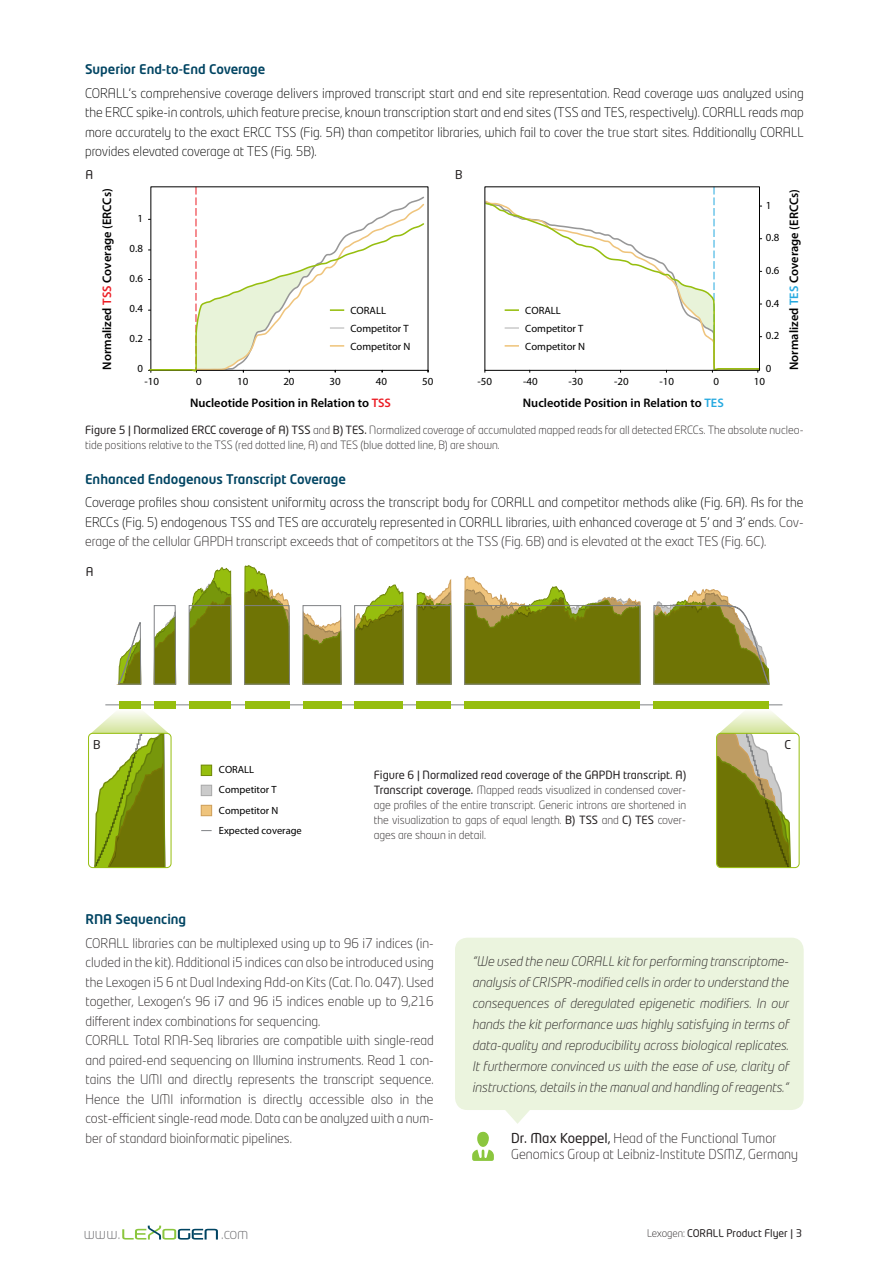
<style>
.page{position:relative;width:893px;height:1263px;background:#fff}
.page>*{position:absolute;margin:0;border:0;box-sizing:border-box;transform-origin:0 0}
.t1{font:300 15px "Neo Tech Std";letter-spacing:-.02em;color:#6b6b6e}
.Table_Figure{font:300 13.5px/16.2px "Neo Tech Std";color:#231f20}
.body{font:300 13.2px/19.5px "Neo Tech Std";color:#000;text-align:justify}
.body-2{font:300 13.2px/19.5px "Neo Tech Std";color:#231f20;text-align:justify}
.Table_Figure-2{font:italic 300 13.2px/21px "Neo Tech Std";color:#231f20;text-align:justify}
.Heading_2{font:500 13.2px "Neo Tech Std";color:#004462}
.t2{font:600 12.45px "Myriad Pro";color:#000}
.t3{font:12px "Neo Tech Std";color:#231f20}
.body-3{font:300 11.25px/15px "Neo Tech Std";color:#231f20}
.t4{font:10.8px "Myriad Pro";color:#000}
.t5{font:10.5px/20.1px "Myriad Pro";color:#000}
.t6{font:10.5px "Neo Tech Std";color:#231f20}
.s1{color:#ec1c24}
.s2{color:#25a9e0}
.s3{font-weight:400}
.s4{color:#231f20}
.s5{font-weight:300}
</style>
<div class="page">
<svg style="left:122px;top:1225px;width:96px;height:14px"></svg>
<svg style="left:148px;top:187px;width:281px;height:185px"></svg>
<svg style="left:484px;top:202px;width:277px;height:169px"></svg>
<div style="left:485px;top:187px;width:275px;height:184px;border:1px solid #000"></div>
<svg style="left:91px;top:708px;width:78px;height:158px"></svg>
<div style="left:88px;top:733px;width:83px;height:135px;border:1px solid #96be0e;border-radius:4px"></div>
<svg style="left:717px;top:708px;width:79px;height:158px"></svg>
<div style="left:716px;top:733px;width:83px;height:135px;border:1px solid #96be0e;border-radius:4px"></div>
<hr style="left:105px;top:705px;width:677px;height:1px;background:#808285">
<div style="left:119px;top:701px;width:22px;height:7px;background:#96be0e"></div>
<div style="left:154px;top:701px;width:22px;height:7px;background:#96be0e"></div>
<div style="left:189px;top:701px;width:42px;height:7px;background:#96be0e"></div>
<div style="left:245px;top:701px;width:44px;height:7px;background:#96be0e"></div>
<div style="left:303px;top:701px;width:38px;height:7px;background:#96be0e"></div>
<div style="left:355px;top:701px;width:48px;height:7px;background:#96be0e"></div>
<div style="left:417px;top:701px;width:34px;height:7px;background:#96be0e"></div>
<div style="left:465px;top:701px;width:175px;height:7px;background:#96be0e"></div>
<div style="left:654px;top:701px;width:115px;height:7px;background:#96be0e"></div>
<svg style="left:154px;top:615px;width:22px;height:70px"></svg>
<svg style="left:189px;top:567px;width:42px;height:118px"></svg>
<svg style="left:244px;top:565px;width:46px;height:120px"></svg>
<svg style="left:303px;top:613px;width:38px;height:72px"></svg>
<svg style="left:354px;top:584px;width:50px;height:101px"></svg>
<svg style="left:416px;top:579px;width:35px;height:106px"></svg>
<svg style="left:464px;top:576px;width:177px;height:109px"></svg>
<svg style="left:118px;top:622px;width:23px;height:63px"></svg>
<div style="left:154px;top:605px;width:22px;height:79px;border:1px solid #808285"></div>
<div style="left:189px;top:605px;width:42px;height:79px;border:1px solid #808285"></div>
<div style="left:244px;top:605px;width:46px;height:79px;border:1px solid #808285"></div>
<div style="left:303px;top:605px;width:38px;height:79px;border:1px solid #808285"></div>
<div style="left:354px;top:605px;width:50px;height:79px;border:1px solid #808285"></div>
<div style="left:417px;top:605px;width:34px;height:79px;border:1px solid #808285"></div>
<div style="left:464px;top:605px;width:177px;height:79px;border:1px solid #808285"></div>
<svg style="left:653px;top:589px;width:116px;height:96px"></svg>
<div style="left:201px;top:765px;width:11px;height:10px;background:#96be0e"></div>
<div style="left:201px;top:785px;width:11px;height:11px;background:#cbcbcb"></div>
<div style="left:201px;top:805px;width:11px;height:11px;background:#efc47c"></div>
<div style="left:201px;top:765px;width:11px;height:11px;border:1px solid #71890b"></div>
<div style="left:201px;top:785px;width:11px;height:11px;border:1px solid #aaa"></div>
<div style="left:201px;top:805px;width:11px;height:11px;border:1px solid #cea05d"></div>
<div style="left:455px;top:938px;width:349px;height:172px;background:#ebf4de;border-radius:12px"></div>
<svg style="left:505px;top:1110px;width:25px;height:14px"></svg>
<svg style="left:472px;top:1131px;width:22px;height:30px"></svg>
<p class="Heading_2" style="left:85px;top:61px;width:182px">Superior End-to-End Coverage</p>
<p class="body" style="left:85px;top:83px;width:720px">CORALL‘s comprehensive coverage delivers improved transcript start and end site representation. Read coverage was analyzed using the ERCC spike-in controls, which feature precise, known transcription start and end sites (TSS and TES, respectively). CORALL reads map more accurately to the exact ERCC TSS (Fig. 5A) than competitor libraries, which fail to cover the true start sites. Additionally CORALL provides elevated coverage at TES (Fig. 5B).</p>
<p class="t3" style="left:85px;top:168px;width:9px">A</p>
<p class="t3" style="left:455px;top:168px;width:9px">B</p>
<p class="t2" style="left:99px;top:369px;width:183px;rotate:-90deg">Normalized <span class="s1">TSS</span> Coverage (ERCCs)</p>
<p class="t4" style="left:137px;top:212px;width:7px">1</p>
<p class="t4" style="left:130px;top:242px;width:15px">0.8</p>
<p class="t4" style="left:130px;top:272px;width:15px">0.6</p>
<p class="t4" style="left:130px;top:301px;width:15px">0.4</p>
<p class="t4" style="left:130px;top:332px;width:15px">0.2</p>
<p class="t4" style="left:137px;top:362px;width:7px">0</p>
<p class="t5" style="left:350px;top:300px;width:37px">CORALL</p>
<p class="t5" style="left:350px;top:319px;width:61px;line-height:17.9px">Competitor T<br>Competitor N</p>
<p class="t4" style="left:145px;top:375px;width:16px">-10</p>
<p class="t4" style="left:196px;top:375px;width:7px">0</p>
<p class="t4" style="left:237px;top:375px;width:13px">10</p>
<p class="t4" style="left:283px;top:375px;width:13px">20</p>
<p class="t4" style="left:330px;top:375px;width:13px">30</p>
<p class="t4" style="left:376px;top:375px;width:13px">40</p>
<p class="t4" style="left:422px;top:375px;width:13px">50</p>
<p class="t2" style="left:190px;top:395px;width:202px">Nucleotide Position in Relation to <span class="s1">TSS</span></p>
<p class="t4" style="left:766px;top:198px;width:7px">1</p>
<p class="t4" style="left:766px;top:231px;width:15px">0.8</p>
<p class="t5" style="left:525px;top:300px;width:37px">CORALL</p>
<p class="t5" style="left:525px;top:319px;width:61px;line-height:17.9px">Competitor T<br>Competitor N</p>
<p class="t4" style="left:766px;top:264px;width:15px">0.6</p>
<p class="t4" style="left:766px;top:296px;width:15px">0.4</p>
<p class="t4" style="left:766px;top:329px;width:15px">0.2</p>
<p class="t4" style="left:766px;top:362px;width:7px">0</p>
<p class="t4" style="left:478px;top:375px;width:16px">-50</p>
<p class="t4" style="left:523px;top:375px;width:16px">-40</p>
<p class="t4" style="left:569px;top:375px;width:16px">-30</p>
<p class="t4" style="left:614px;top:375px;width:16px">-20</p>
<p class="t4" style="left:660px;top:375px;width:16px">-10</p>
<p class="t4" style="left:713px;top:375px;width:7px">0</p>
<p class="t4" style="left:754px;top:375px;width:13px">10</p>
<p class="t2" style="left:523px;top:395px;width:202px">Nucleotide Position in Relation to <span class="s2">TES</span></p>
<p class="t2" style="left:786px;top:370px;width:182px;rotate:-90deg">Normalized <span class="s2">TES</span> Coverage (ERCCs)</p>
<p class="body-3" style="left:85px;top:422px;width:720px"><span class="s3">Figure 5 | Normalized ERCC coverage of A) TSS</span> and <span class="s3">B) TES.</span> Normalized coverage of accumulated mapped reads for all detected ERCCs. The absolute nucleo&shy;tide positions relative to the TSS (red dotted line, A) and TES (blue dotted line, B) are shown.</p>
<p class="Heading_2" style="left:85px;top:470px;width:262px">Enhanced Endogenous Transcript Coverage</p>
<p class="body" style="left:85px;top:493px;width:720px">Coverage profiles show consistent uniformity across the transcript body for CORALL and competitor methods alike (Fig. 6A). As for the ERCCs (Fig. 5) endogenous TSS and TES are accurately represented in CORALL libraries, with enhanced coverage at 5’ and 3’ end<span class="s4">s. Cov&shy;erage of the cellular GAPDH transcript exceeds that of competitors at the TSS (Fig. 6B) and is elevated at the exact TES (Fig. 6C).</span></p>
<p class="t3" style="left:86px;top:564px;width:9px">A</p>
<p class="t3" style="left:93px;top:737px;width:9px">B</p>
<p class="t3" style="left:784px;top:737px;width:8px">C</p>
<p class="t5" style="left:219px;top:760px;width:84px">CORALL<br>Competitor T<br>Competitor N<br>Expected coverage</p>
<p class="body-3" style="left:374px;top:767px;width:314px;text-align:justify"><span class="s3">Figure 6 | Normalized read coverage of the GAPDH transcript. A)<br>Transcript coverage.</span> Mapped reads visualized in condensed cover&shy;age profiles of the entire transcript. Generic introns are shortened in the visualization to gaps of equal length. <span class="s3">B) TSS</span> and <span class="s3">C) TES</span> cover&shy;ages are shown in detail.</p>
<p class="Heading_2" style="left:85px;top:911px;width:102px">RNA Sequencing</p>
<p class="body-2" style="left:85px;top:933px;width:350px">CORALL libraries can be multiplexed using up to 96 i7 indices (in&shy;cluded in the kit). Additional i5 indices can also be introduced using the Lexogen i5 6 nt Dual Indexing Add-on Kits (Cat. No. 047). Used together, Lexogen’s 96 i7 and 96 i5 indices enable up to 9,216 different index combinations for sequencing.</p>
<p class="body-2" style="left:85px;top:1030px;width:350px">CORALL Total RNA-Seq libraries are compatible with single-read and paired-end sequencing on Illumina instruments. Read 1 con&shy;tains the UMI and directly represents the transcript sequence.<br>Hence the UMI information is directly accessible also in the cost-efficient single-read mode. Data can be analyzed with a num&shy;ber of standard bioinformatic pipelines.</p>
<p class="Table_Figure-2" style="left:472px;top:950px;width:318px">“We used the new CORALL kit for performing transcriptome&shy;analysis of CRISPR-modified cells in order to understand the consequences of deregulated epigenetic modifiers. In our hands the kit performance was highly satisfying in terms of data-quality and reproducibility across biological replicates.<br>It furthermore convinced us with the ease of use, clarity of instructions, details in the manual and handling of reagents.“</p>
<p class="Table_Figure" style="left:511px;top:1130px;width:288px"><span class="s3">Dr. Max Koeppel,</span> Head of the Functional Tumor<br>Genomics Group at Leibniz-Institute DSMZ, Germany</p>
<p class="t1" style="left:84px;top:1225px;width:38px">www.</p>
<p class="t1" style="left:221px;top:1225px;width:29px">.com</p>
<p class="t6" style="left:647px;top:1227px;width:157px"><span class="s5">Lexogen:</span> CORALL Product Flyer | 3</p>
</div>
